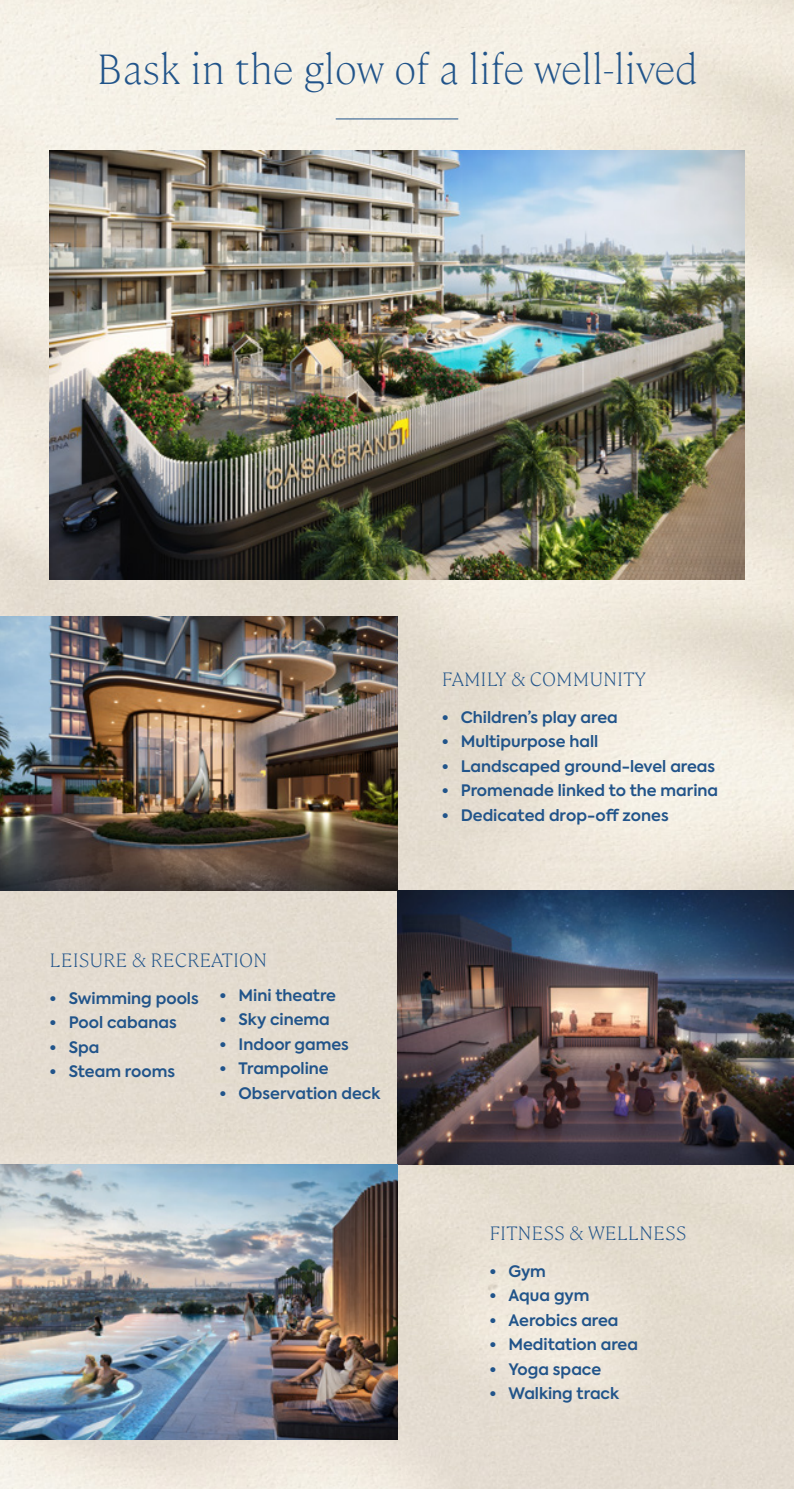
<style>
.page{position:relative;width:794px;height:1489px;background:#fff}
.page>*{position:absolute;margin:0;border:0;box-sizing:border-box;transform-origin:0 0}
.t1{font:200 42px "Cambon";color:#21548a}
.t2{font:200 19.25px "Cambon";color:#21548a}
.t3{font:600 15.75px "Axiforma";color:#21548a}
</style>
<div class="page">
<img style="left:0;top:0;width:794px;height:1488px">
<hr style="left:336px;top:119px;width:122px;height:1px;background:#21548a">
<img style="left:50px;top:150px;width:694px;height:430px">
<img style="left:397px;top:890px;width:397px;height:274px">
<img style="left:0;top:1164px;width:397px;height:275px">
<img style="left:0;top:616px;width:397px;height:274px">
<h1 class="t1" style="left:97px;top:39px;width:602px">Bask in the glow of a life well-lived</h1>
<p class="t2" style="left:50px;top:946px;width:219px">LEISURE &amp; RECREATION</p>
<p class="t3" style="left:50px;top:987px;width:151px">• Swimming pools</p>
<p class="t3" style="left:50px;top:1011px;width:129px">• Pool cabanas</p>
<p class="t3" style="left:50px;top:1036px;width:51px">• Spa</p>
<p class="t3" style="left:50px;top:1060px;width:127px">• Steam rooms</p>
<p class="t3" style="left:219px;top:984px;width:118px">• Mini theatre</p>
<p class="t3" style="left:219px;top:1009px;width:112px">• Sky cinema</p>
<p class="t3" style="left:219px;top:1033px;width:131px">• Indoor games</p>
<p class="t3" style="left:219px;top:1058px;width:111px">• Trampoline</p>
<p class="t3" style="left:219px;top:1082px;width:162px">• Observation deck</p>
<p class="t2" style="left:442px;top:665px;width:206px">FAMILY &amp; COMMUNITY</p>
<p class="t3" style="left:442px;top:706px;width:178px">• Children’s play area</p>
<p class="t3" style="left:442px;top:730px;width:158px">• Multipurpose hall</p>
<p class="t3" style="left:442px;top:755px;width:275px">• Landscaped ground-level areas</p>
<p class="t3" style="left:442px;top:779px;width:278px">• Promenade linked to the marina</p>
<p class="t3" style="left:442px;top:804px;width:228px">• Dedicated drop-off zones</p>
<p class="t2" style="left:489px;top:1218px;width:199px">FITNESS &amp; WELLNESS</p>
<p class="t3" style="left:489px;top:1260px;width:58px">• Gym</p>
<p class="t3" style="left:489px;top:1284px;width:102px">• Aqua gym</p>
<p class="t3" style="left:489px;top:1309px;width:131px">• Aerobics area</p>
<p class="t3" style="left:489px;top:1333px;width:150px">• Meditation area</p>
<p class="t3" style="left:489px;top:1358px;width:113px">• Yoga space</p>
<p class="t3" style="left:489px;top:1382px;width:131px">• Walking track</p>
</div>
